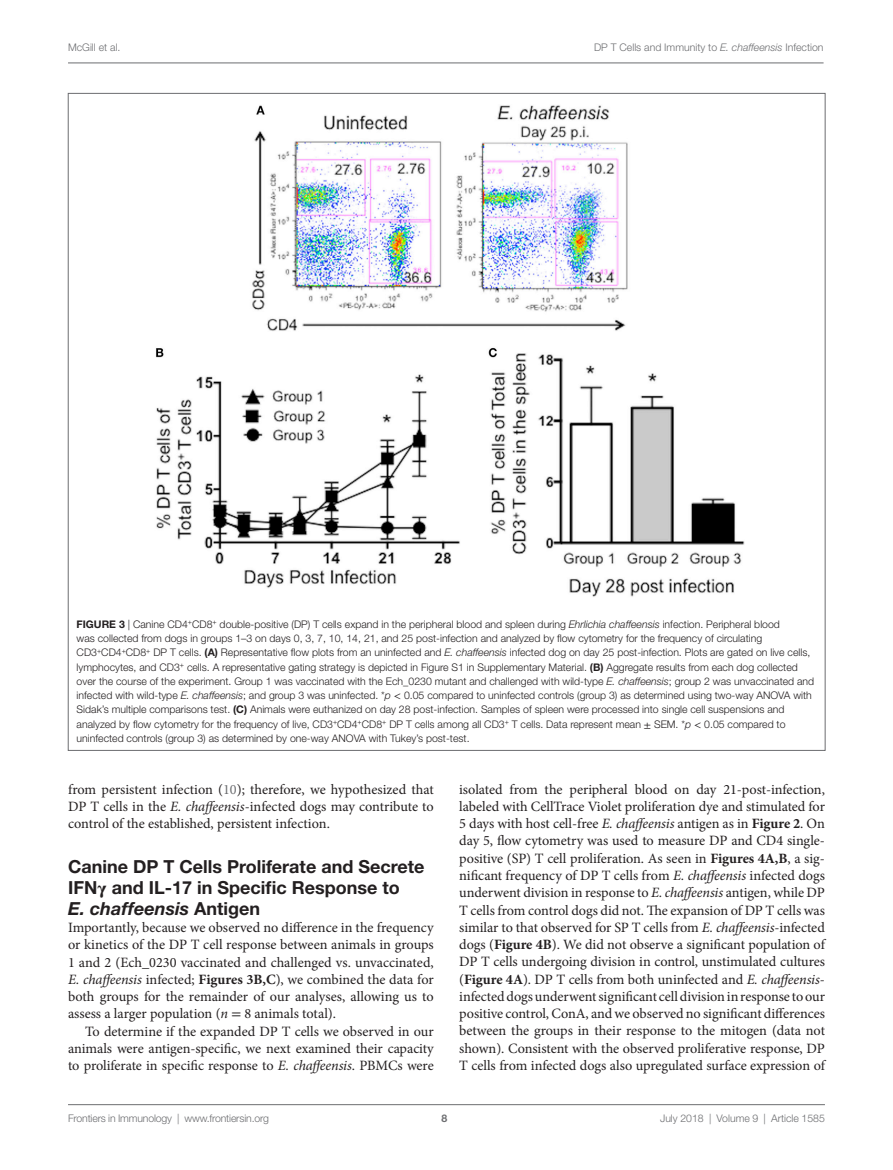
<style>
.page{position:relative;width:893px;height:1170px;background:#fff}
.page>*{position:absolute;margin:0;border:0;box-sizing:border-box;transform-origin:0 0}
.t1{font:700 18px/21px "Helvetica Neue LT Std";color:#231f20}
.t2{font:14.25px/17.2px "Minion Pro";letter-spacing:-.005em;color:#231f20;text-align:justify}
.t3{font:300 10.5px/14.2px "Helvetica Neue LT Std";color:#231f20}
.t4{font:300 10.5px "Helvetica Neue LT Std";color:#6c6d70}
.t5{font:700 10.5px "Helvetica Neue LT Std";color:#6c6d70}
.s1{font-style:italic}
.s2{font-weight:700}
.s3{font-family:"STIX General";font-weight:400}
.s4{color:#6c6d70}
.s5{font-family:"STIX General"}
</style>
<div class="page">
<img style="left:156px;top:105px;width:588px;height:492px">
<hr style="left:68px;top:63px;width:756px;height:1px;background:#6c6d70">
<hr style="left:68px;top:1104px;width:757px;height:1px;background:#6c6d70">
<p class="t4" style="left:68px;top:41px;width:54px">McGill et al.</p>
<p class="t4" style="left:594px;top:41px;width:231px">DP T Cells and Immunity to <span class="s1">E. chaffeensis</span> Infection</p>
<p class="t3" style="left:77px;top:616px;width:739px"><span class="s2">Figure 3</span> | Canine CD4<sup>+</sup>CD8<sup>+</sup> double-positive (DP) T cells expand in the peripheral blood and spleen during <span class="s1">Ehrlichia chaffeensis</span> infection. Peripheral blood<br>was collected from dogs in groups 1–3 on days 0, 3, 7, 10, 14, 21, and 25 post-infection and analyzed by flow cytometry for the frequency of circulating CD3<sup>+</sup>CD4<sup>+</sup>CD8<sup>+</sup> DP T cells. <span class="s2">(A)</span> Representative flow plots from an uninfected and <span class="s1">E. chaffeensis</span> infected dog on day 25 post-infection. Plots are gated on live cells, lymphocytes, and CD3<sup>+</sup> cells. A representative gating strategy is depicted in Figure S1 in Supplementary Material. <span class="s2">(B)</span> Aggregate results from each dog collected over the course of the experiment. Group 1 was vaccinated with the Ech_0230 mutant and challenged with wild-type <span class="s1">E. chaffeensis</span>; group 2 was unvaccinated and infected with wild-type <span class="s1">E. chaffeensis</span>; and group 3 was uninfected. *<span class="s1">p</span> <span class="s3">&lt;</span> 0.05 compared to uninfected controls (group 3) as determined using two-way ANOVA with Sidak’s multiple comparisons test. <span class="s2">(C)</span> Animals were euthanized on day 28 post-infection. Samples of spleen were processed into single cell suspensions and analyzed by flow cytometry for the frequency of live, CD3<sup>+</sup>CD4<sup>+</sup>CD8<sup>+</sup> DP T cells among all CD3<sup>+</sup> T cells. Data represent mean <span class="s3">±</span> SEM. *<span class="s1">p</span> <span class="s3">&lt;</span> 0.05 compared to uninfected controls (group 3) as determined by one-way ANOVA with Tukey’s post-test.</p>
<p class="t2" style="left:68px;top:780px;width:367px">from persistent infection (<span class="s4">10</span>); therefore, we hypothesized that DP T cells in the <span class="s1">E. chaffeensis</span>-infected dogs may contribute to control of the established, persistent infection.</p>
<p class="t1" style="left:68px;top:855px;width:358px">Canine DP T Cells Proliferate and Secrete<br>IFN<span class="s5">γ</span> and IL-17 in Specific Response to<br><span class="s1">E. chaffeensis</span> Antigen</p>
<p class="t2" style="left:68px;top:918px;width:367px">Importantly, because we observed no difference in the frequency or kinetics of the DP T cell response between animals in groups 1 and 2 (Ech_0230 vaccinated and challenged vs. unvaccinated, <span class="s1">E. chaffeensis</span> infected; <span class="s2">Figures 3B,C</span>), we combined the data for both groups for the remainder of our analyses, allowing us to assess a larger population (<span class="s1">n</span> <span class="s5">=</span> 8 animals total).</p>
<p class="t2" style="left:68px;top:1022px;width:367px;text-indent:17px">To determine if the expanded DP T cells we observed in our animals were antigen-specific, we next examined their capacity to proliferate in specific response to <span class="s1">E. chaffeensis</span>. PBMCs were</p>
<p class="t2" style="left:459px;top:780px;width:367px">isolated from the peripheral blood on day 21-post-infection, labeled with CellTrace Violet proliferation dye and stimulated for 5 days with host cell-free <span class="s1">E. chaffeensis</span> antigen as in <span class="s2">Figure 2</span>. On day 5, flow cytometry was used to measure DP and CD4 single&shy;positive (SP) T cell proliferation. As seen in <span class="s2">Figures 4A,B</span>, a sig&shy;nificant frequency of DP T cells from <span class="s1">E. chaffeensis</span> infected dogs underwent division in response to <span class="s1">E. chaffeensis</span> antigen, while DP T cells from control dogs did not. The expansion of DP T cells was similar to that observed for SP T cells from <span class="s1">E. chaffeensis</span>-infected dogs (<span class="s2">Figure 4B</span>). We did not observe a significant population of DP T cells undergoing division in control, unstimulated cultures (<span class="s2">Figure 4A</span>). DP T cells from both uninfected and <span class="s1">E. chaffeensis&shy;</span>infected dogs underwent significant cell division in response to our positive control, ConA, and we observed no significant differences between the groups in their response to the mitogen (data not shown). Consistent with the observed proliferative response, DP T cells from infected dogs also upregulated surface expression of</p>
<p class="t4" style="left:68px;top:1111px;width:203px">Frontiers in Immunology | www.frontiersin.org</p>
<p class="t4" style="left:660px;top:1111px;width:166px">July 2018 | Volume 9 | Article 1585</p>
<p class="t5" style="left:441px;top:1111px;width:7px">8</p>
</div>
